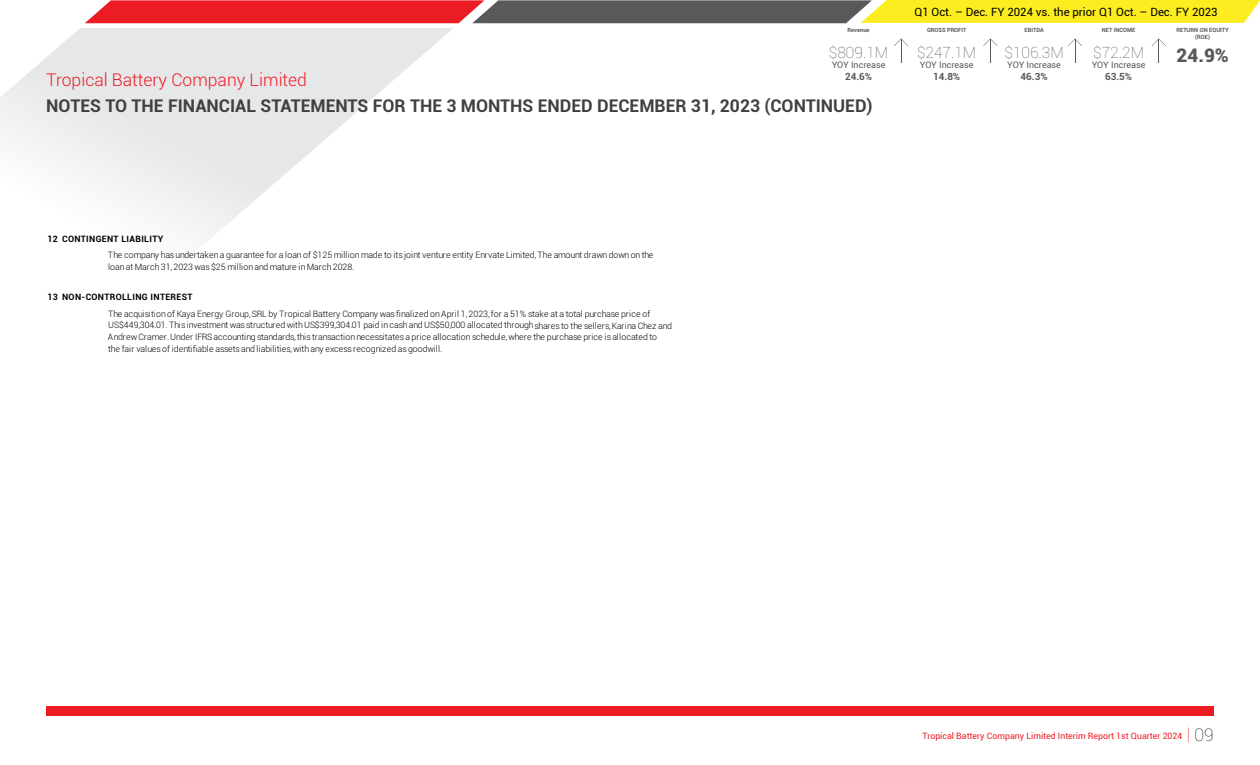
<style>
.page{position:relative;width:1260px;height:765px;background:#fff}
.page>*{position:absolute;margin:0;border:0;box-sizing:border-box;transform-origin:0 0}
.t1{font:900 18.75px "Roboto";color:#58595b}
.t2{font:700 17.5px "Roboto";color:#404041}
.t3{font:300 17.5px "Roboto";color:#ec1c24}
.t4{font:100 15.62px "Roboto";color:#58595b}
.t5{font:11.38px "Roboto";color:#000100}
.t6{font:700 9.88px "Roboto";color:#58595b}
.t7{font:9px "Roboto";color:#58595b}
.t8{font:300 8.75px/11.8px "Roboto";color:#000}
.t9{font:8.75px "Roboto";color:#ec1c24}
.t10{font:700 8.75px "Roboto";letter-spacing:.035em;color:#000}
.t11{font:700 5.75px/6.9px "Roboto";color:#58595b;text-align:center}
.s1{font-weight:100;font-size:17.5px}
.s2{font-weight:100;font-size:17.5px;color:#231f20}
</style>
<div class="page">
<svg style="left:0;top:28px;width:453px;height:209px"></svg>
<svg style="left:85px;top:0;width:1175px;height:23px;background:#c37e3f"></svg>
<svg style="left:894px;top:39px;width:14px;height:24px"></svg>
<svg style="left:983px;top:39px;width:15px;height:24px"></svg>
<svg style="left:1068px;top:39px;width:14px;height:24px"></svg>
<svg style="left:1152px;top:39px;width:14px;height:24px"></svg>
<div style="left:46px;top:706px;width:1168px;height:10px;background:#ec1c24"></div>
<p class="t11" style="left:848px;top:26px;width:23px">Revenue</p>
<h3 class="t4" style="left:829px;top:41px;width:61px">$809.1M</h3>
<p class="t7" style="left:832px;top:59px;width:55px">YOY Increase</p>
<p class="t6" style="left:845px;top:70px;width:29px">24.6%</p>
<h2 class="t3" style="left:46px;top:68px;width:262px">Tropical Battery Company Limited</h2>
<h2 class="t2" style="left:46px;top:94px;width:828px">NOTES TO THE FINANCIAL STATEMENTS FOR THE 3 MONTHS ENDED DECEMBER 31, 2023 (CONTINUED)</h2>
<h3 class="t5" style="left:914px;top:4px;width:305px">Q1 Oct. – Dec. FY 2024 vs. the prior Q1 Oct. – Dec. FY 2023</h3>
<p class="t11" style="left:927px;top:26px;width:41px">GROSS PROFIT</p>
<h3 class="t4" style="left:917px;top:41px;width:61px">$247.1M</h3>
<p class="t7" style="left:920px;top:59px;width:55px">YOY Increase</p>
<p class="t6" style="left:933px;top:70px;width:29px">14.8%</p>
<p class="t11" style="left:1025px;top:26px;width:21px">EBITDA</p>
<h3 class="t4" style="left:1005px;top:41px;width:61px">$106.3M</h3>
<p class="t7" style="left:1007px;top:59px;width:55px">YOY Increase</p>
<p class="t6" style="left:1021px;top:70px;width:29px">46.3%</p>
<p class="t11" style="left:1102px;top:26px;width:35px">NET INCOME</p>
<h3 class="t4" style="left:1093px;top:41px;width:52px">$72.2M</h3>
<p class="t7" style="left:1092px;top:59px;width:55px">YOY Increase</p>
<p class="t6" style="left:1105px;top:70px;width:29px">63.5%</p>
<p class="t11" style="left:1177px;top:26px;width:54px">RETURN ON EQUITY (ROE)</p>
<h1 class="t1" style="left:1177px;top:42px;width:54px">24.9%</h1>
<p class="t10" style="left:48px;top:232px;width:117px">12 CONTINGENT LIABILITY</p>
<p class="t8" style="left:108px;top:249px;width:547px">The company has undertaken a guarantee for a loan of $125 million made to its joint venture entity Enrvate Limited, The amount drawn down on the loan at March 31, 2023 was $25 million and mature in March 2028.</p>
<p class="t8" style="left:108px;top:308px;width:566px">The acquisition of Kaya Energy Group, SRL by Tropical Battery Company was finalized on April 1, 2023, for a 51% stake at a total purchase price of US$449,304.01. This investment was structured withUS$399,304.01 paid incashand US$50,000 allocated throughshares to the sellers, Karina Chez and AndrewCramer. Under IFRSaccounting standards, this transactionnecessitates a price allocation schedule, where the purchase price is allocated to<br>the fair values of identifiable assets and liabilities, with any excess recognized as goodwill.</p>
<p class="t10" style="left:48px;top:291px;width:146px">13 NON-CONTROLLING INTEREST</p>
<p class="t9" style="left:922px;top:730px;width:293px">Tropical Battery Company Limited Interim Report 1st Quarter 2024 <span class="s1">|</span> <span class="s2">09</span></p>
</div>
